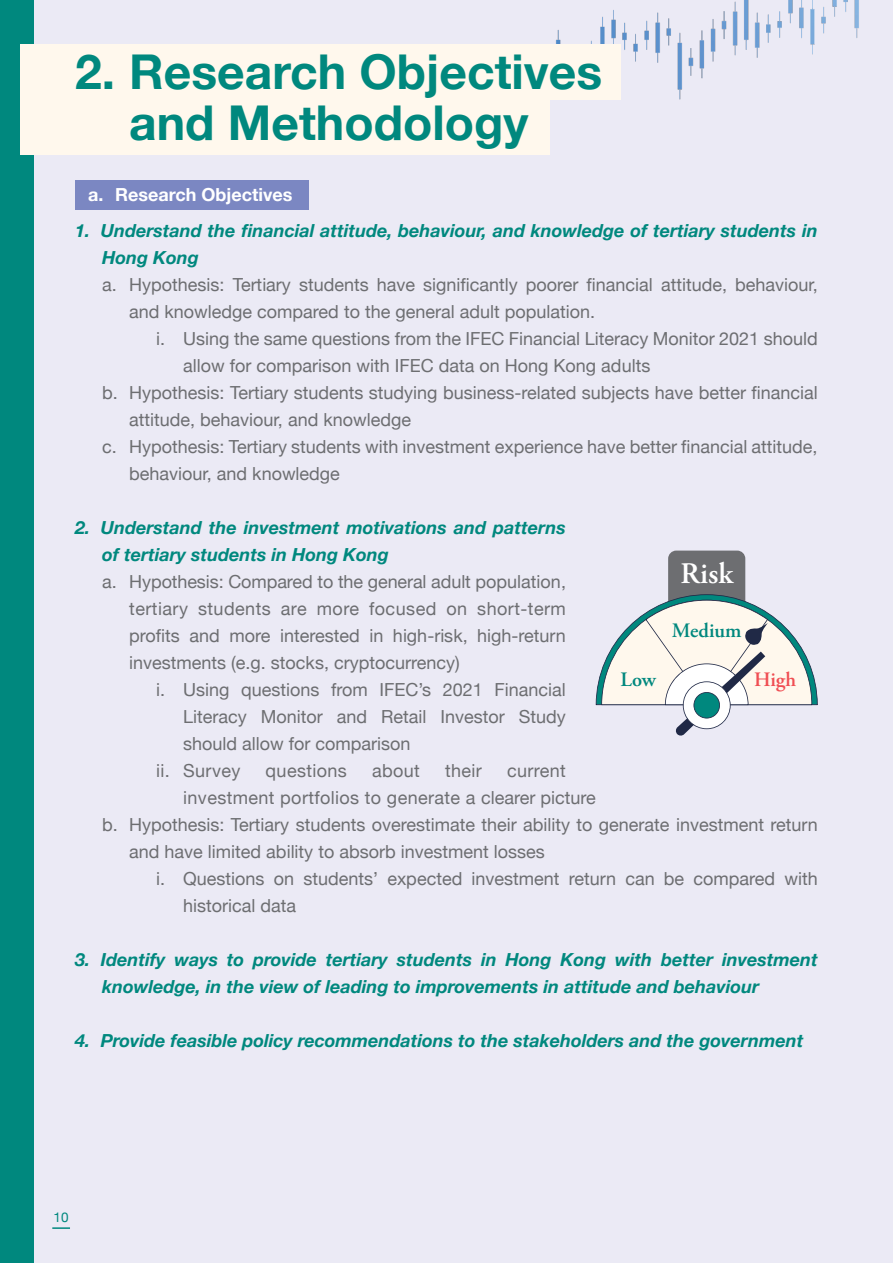
<style>
.page{position:relative;width:893px;height:1263px;background:#ebeaf5}
.page>*{position:absolute;margin:0;border:0;box-sizing:border-box;transform-origin:0 0}
.t1{font:700 48px/51px "Helvetica Neue";color:#00887e;text-align:center}
.t2{font:600 29.85px "Adobe Garamond Pro";color:#fff}
.t3{font:600 20.4px "Adobe Garamond Pro";color:#00887e}
.t4{font:600 20.4px "Adobe Garamond Pro";color:#f04e53}
.t5{font:18px/27px "Helvetica Neue";color:#6d6e71}
.t6{font:italic 700 18px/27px "Helvetica Neue";color:#00887e}
.t7{font:18px "Helvetica Neue";letter-spacing:.02em;color:#6d6e71}
.t8{font:700 18px "Helvetica Neue";color:#fff}
.t9{font:13.5px "Helvetica Neue";color:#00887e}
</style>
<div class="page">
<div style="left:0;top:0;width:34px;height:1263px;background:#00887e"></div>
<svg style="left:52px;top:1227px;width:18px;height:2px"></svg>
<img style="left:556px;top:0;width:303px;height:100px">
<div style="left:20px;top:44px;width:601px;height:56px;background:#fff8ed"></div>
<div style="left:20px;top:100px;width:530px;height:55px;background:#fff8ed"></div>
<div style="left:75px;top:180px;width:254px;height:30px;background:#7b87c2"></div>
<div style="left:310px;top:175px;width:255px;height:38px;background:#ebeaf5"></div>
<div style="left:668px;top:551px;width:77px;height:76px;background:#6d6e71;border-radius:8px"></div>
<svg style="left:596px;top:594px;width:222px;height:142px"></svg>
<h1 class="t1" style="left:75px;top:48px;width:528px">2. Research Objectives and Methodology</h1>
<p class="t8" style="left:88px;top:181px;width:206px">a. Research Objectives</p>
<p class="t6" style="left:102px;top:218px;width:717px;text-indent:-27px">1. Understand the financial attitude, behaviour, and knowledge of tertiary students in<br>Hong Kong</p>
<p class="t5" style="left:129px;top:272px;width:690px;text-indent:-27px">a. Hypothesis: Tertiary students have significantly poorer financial attitude, behaviour, and knowledge compared to the general adult population.</p>
<p class="t5" style="left:156px;top:326px;width:663px">i. Using the same questions from the IFEC Financial Literacy Monitor 2021 should</p>
<p class="t5" style="left:183px;top:353px;width:469px">allow for comparison with IFEC data on Hong Kong adults</p>
<p class="t5" style="left:102px;top:380px;width:717px">b. Hypothesis: Tertiary students studying business-related subjects have better financial</p>
<p class="t5" style="left:129px;top:407px;width:283px">attitude, behaviour, and knowledge</p>
<p class="t5" style="left:102px;top:434px;width:717px">c. Hypothesis: Tertiary students with investment experience have better financial attitude,</p>
<p class="t5" style="left:129px;top:461px;width:212px">behaviour, and knowledge</p>
<p class="t6" style="left:102px;top:515px;width:465px;text-indent:-27px">2. Understand the investment motivations and patterns of tertiary students in Hong Kong</p>
<p class="t5" style="left:129px;top:569px;width:438px;text-align:justify;text-indent:-27px">a. Hypothesis: Compared to the general adult population, tertiary students are more focused on short-term profits and more interested in high-risk, high-return investments (e.g. stocks, cryptocurrency)</p>
<p class="t5" style="left:156px;top:677px;width:411px">i. Using questions from IFEC’s 2021 Financial</p>
<p class="t5" style="left:183px;top:704px;width:384px">Literacy Monitor and Retail Investor Study</p>
<p class="t5" style="left:183px;top:731px;width:229px">should allow for comparison</p>
<p class="t7" style="left:156px;top:758px;width:86px">ii. Survey</p>
<p class="t7" style="left:266px;top:758px;width:83px">questions</p>
<p class="t5" style="left:372px;top:758px;width:49px">about</p>
<p class="t5" style="left:445px;top:758px;width:38px">their</p>
<p class="t7" style="left:507px;top:758px;width:60px">current</p>
<p class="t7" style="left:183px;top:785px;width:414px">investment portfolios to generate a clearer picture</p>
<p class="t5" style="left:102px;top:812px;width:717px">b. Hypothesis: Tertiary students overestimate their ability to generate investment return</p>
<p class="t5" style="left:129px;top:839px;width:417px">and have limited ability to absorb investment losses</p>
<p class="t5" style="left:156px;top:866px;width:663px">i. Questions on students’ expected investment return can be compared with</p>
<p class="t5" style="left:183px;top:893px;width:115px">historical data</p>
<h2 class="t2" style="left:680px;top:557px;width:54px">Risk</h2>
<p class="t3" style="left:672px;top:619px;width:71px">Medium</p>
<p class="t3" style="left:621px;top:668px;width:37px">Low</p>
<p class="t4" style="left:754px;top:668px;width:44px">High</p>
<p class="t6" style="left:102px;top:947px;width:717px;text-indent:-27px">3. Identify ways to provide tertiary students in Hong Kong with better investment knowledge, in the view of leading to improvements in attitude and behaviour</p>
<p class="t6" style="left:75px;top:1028px;width:730px">4. Provide feasible policy recommendations to the stakeholders and the government</p>
<p class="t9" style="left:54px;top:1207px;width:17px">10</p>
</div>
